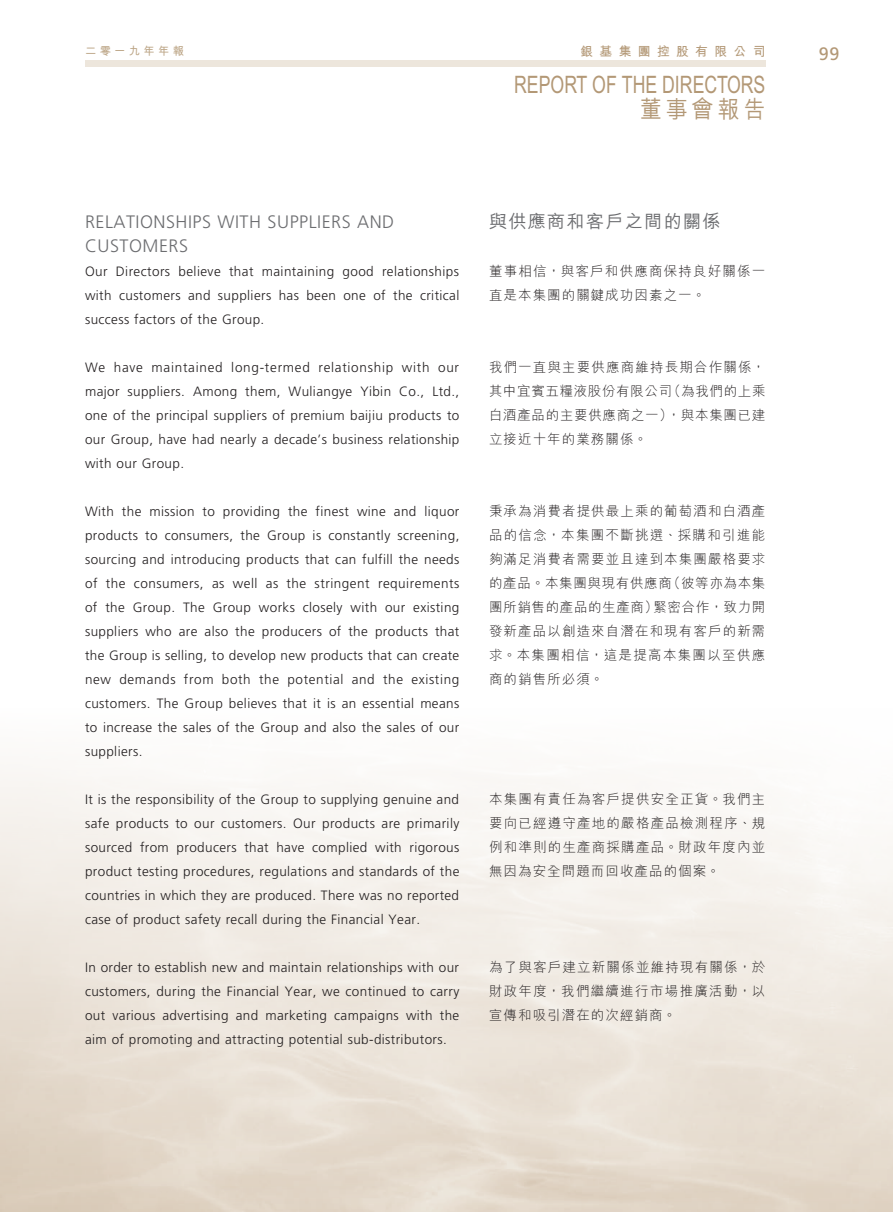
<style>
.page{position:relative;width:893px;height:1212px;background:#fff}
.page>*{position:absolute;margin:0;border:0;box-sizing:border-box;transform-origin:0 0}
.t1{font:24px "Arial Narrow MT Std";color:#b39876;scale:.9 1}
.t2{font:500 24px "M Hei HK";letter-spacing:.2em;color:#b39876;scale:.9 1}
.t3{font:300 18px/24px "Frutiger LT Std";letter-spacing:.03em;color:#6c6d70}
.t4{font:500 18px "M Hei HK";letter-spacing:.08em;color:#6c6d70}
.t5{font:18px "Frutiger LT Std";color:#b39876}
.t6{font:300 13.5px/24px "Frutiger LT Std";letter-spacing:.03em;color:#231f20;text-align:justify}
.t7{font:300 13.5px/24px "M Hei HK";letter-spacing:.08em;color:#231f20;text-align:justify}
.t8{font:700 12.75px "M Hei HK";letter-spacing:.5em;color:#b39876}
.t9{font:700 11.25px "M Hei HK";letter-spacing:.3em;color:#bca586}
</style>
<div class="page">
<div style="left:85px;top:60px;width:680px;height:6px;background:#ede6dc"></div>
<p class="t9" style="left:85px;top:42px;width:101px">二零一九年年報</p>
<p class="t8" style="left:580px;top:42px;width:186px">銀基集團控股有限公司</p>
<h2 class="t5" style="left:819px;top:43px;width:22px">99</h2>
<h1 class="t1" style="left:514px;top:70px;width:281px">REPORT OF THE DIRECTORS</h1>
<h1 class="t2" style="left:640px;top:91px;width:141px">董事會報告</h1>
<h2 class="t3" style="left:85px;top:210px;width:311px">RELATIONSHIPS WITH SUPPLIERS AND<br>CUSTOMERS</h2>
<p class="t6" style="left:85px;top:260px;width:376px">Our Directors believe that maintaining good relationships with customers and suppliers has been one of the critical success factors of the Group.</p>
<p class="t6" style="left:85px;top:356px;width:376px">We have maintained long-termed relationship with our major suppliers. Among them, Wuliangye Yibin Co., Ltd., one of the principal suppliers of premium baijiu products to our Group, have had nearly a decade’s business relationship with our Group.</p>
<p class="t6" style="left:85px;top:500px;width:376px">With the mission to providing the finest wine and liquor products to consumers, the Group is constantly screening, sourcing and introducing products that can fulfill the needs of the consumers, as well as the stringent requirements of the Group. The Group works closely with our existing suppliers who are also the producers of the products that the Group is selling, to develop new products that can create new demands from both the potential and the existing customers. The Group believes that it is an essential means to increase the sales of the Group and also the sales of our suppliers.</p>
<p class="t6" style="left:85px;top:788px;width:376px">It is the responsibility of the Group to supplying genuine and safe products to our customers. Our products are primarily sourced from producers that have complied with rigorous product testing procedures, regulations and standards of the countries in which they are produced. There was no reported case of product safety recall during the Financial Year.</p>
<p class="t6" style="left:85px;top:956px;width:376px">In order to establish new and maintain relationships with our customers, during the Financial Year, we continued to carry out various advertising and marketing campaigns with the aim of promoting and attracting potential sub-distributors.</p>
<h2 class="t4" style="left:489px;top:208px;width:233px">與供應商和客戶之間的關係</h2>
<p class="t7" style="left:489px;top:259px;width:278px">董事相信，與客戶和供應商保持良好關係一直是本集團的關鍵成功因素之一。</p>
<p class="t7" style="left:489px;top:355px;width:278px">我們一直與主要供應商維持長期合作關係，其中宜賓五糧液股份有限公司（為我們的上乘白酒產品的主要供應商之一），與本集團已建立接近十年的業務關係。</p>
<p class="t7" style="left:489px;top:499px;width:278px">秉承為消費者提供最上乘的葡萄酒和白酒產品的信念，本集團不斷挑選、採購和引進能夠滿足消費者需要並且達到本集團嚴格要求的產品。本集團與現有供應商（彼等亦為本集團所銷售的產品的生產商）緊密合作，致力開發新產品以創造來自潛在和現有客戶的新需求。本集團相信，這是提高本集團以至供應商的銷售所必須。</p>
<p class="t7" style="left:489px;top:787px;width:278px">本集團有責任為客戶提供安全正貨。我們主要向已經遵守產地的嚴格產品檢測程序、規例和準則的生產商採購產品。財政年度內並無因為安全問題而回收產品的個案。</p>
<p class="t7" style="left:489px;top:955px;width:278px">為了與客戶建立新關係並維持現有關係，於財政年度，我們繼續進行市場推廣活動，以宣傳和吸引潛在的次經銷商。</p>
</div>
